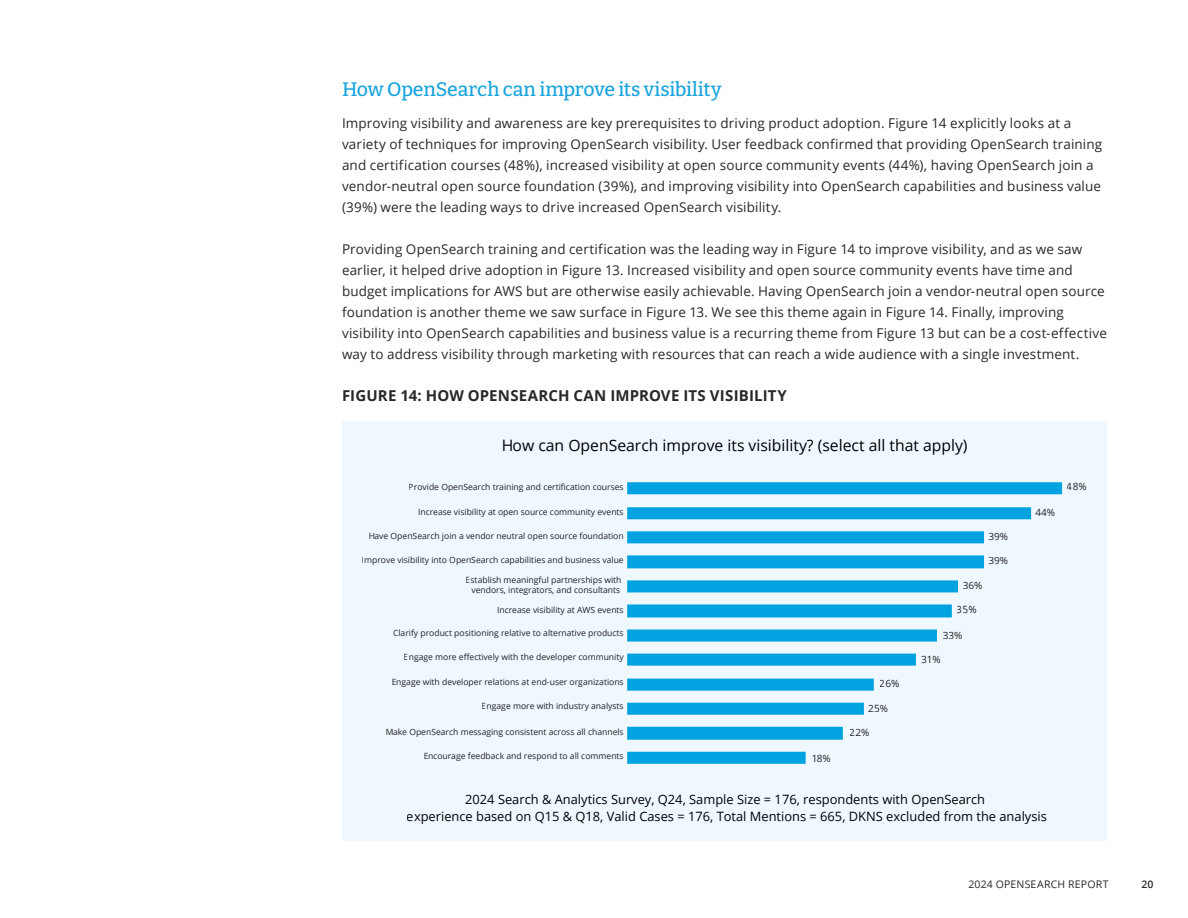
<style>
.page{position:relative;width:1188px;height:918px;background:#fff}
.page>*{position:absolute;margin:0;border:0;box-sizing:border-box;transform-origin:0 0}
.t1{font:500 19.5px "Bitter";letter-spacing:-.01em;color:#1ba4dd}
.t2{font:15.75px "Open Sans";color:#000}
.t3{font:700 15px "Open Sans";letter-spacing:.01em;color:#282828}
.t4{font:13.5px/21px "Open Sans";letter-spacing:.01em;color:#282828}
.t5{font:12.9px/17.1px "Open Sans";color:#000;text-align:center}
.t6{font:10.5px "Open Sans";letter-spacing:.02em;color:#282828}
.t7{font:600 10.5px "Open Sans";color:#282828}
.t8{font:10.05px "Open Sans";color:#222}
.t9{font:8.55px/10.1px "Open Sans";color:#222;text-align:center}
</style>
<div class="page">
<div style="left:342px;top:422px;width:765px;height:420px;background:#f0f8ff"></div>
<svg style="left:627px;top:482px;width:435px;height:282px"></svg>
<h3 class="t1" style="left:342px;top:77px;width:381px">How OpenSearch can improve its visibility</h3>
<p class="t4" style="left:342px;top:112px;width:762px">Improving visibility and awareness are key prerequisites to driving product adoption. Figure 14 explicitly looks at a variety of techniques for improving OpenSearch visibility. User feedback confirmed that providing OpenSearch training and certification courses (48%), increased visibility at open source community events (44%), having OpenSearch join a vendor-neutral open source foundation (39%), and improving visibility into OpenSearch capabilities and business value (39%) were the leading ways to drive increased OpenSearch visibility.</p>
<p class="t4" style="left:342px;top:238px;width:767px">Providing OpenSearch training and certification was the leading way in Figure 14 to improve visibility, and as we saw earlier, it helped drive adoption in Figure 13. Increased visibility and open source community events have time and budget implications for AWS but are otherwise easily achievable. Having OpenSearch join a vendor-neutral open source foundation is another theme we saw surface in Figure 13. We see this theme again in Figure 14. Finally, improving visibility into OpenSearch capabilities and business value is a recurring theme from Figure 13 but can be a cost-effective way to address visibility through marketing with resources that can reach a wide audience with a single investment.</p>
<p class="t3" style="left:342px;top:385px;width:446px">FIGURE 14: HOW OPENSEARCH CAN IMPROVE ITS VISIBILITY</p>
<p class="t2" style="left:501px;top:435px;width:468px">How can OpenSearch improve its visibility? (select all that apply)</p>
<p class="t9" style="left:409px;top:482px;width:216px">Provide OpenSearch training and certification courses</p>
<p class="t9" style="left:418px;top:506px;width:207px">Increase visibility at open source community events</p>
<p class="t9" style="left:368px;top:530px;width:257px">Have OpenSearch join a vendor neutral open source foundation</p>
<p class="t9" style="left:362px;top:555px;width:264px">Improve visibility into OpenSearch capabilities and business value</p>
<p class="t9" style="left:466px;top:575px;width:157px">Establish meaningful partnerships with vendors, integrators, and consultants</p>
<p class="t9" style="left:497px;top:605px;width:128px">Increase visibility at AWS events</p>
<p class="t9" style="left:393px;top:628px;width:232px">Clarify product positioning relative to alternative products</p>
<p class="t9" style="left:404px;top:652px;width:221px">Engage more effectively with the developer community</p>
<p class="t9" style="left:392px;top:676px;width:234px">Engage with developer relations at end-user organizations</p>
<p class="t9" style="left:482px;top:701px;width:143px">Engage more with industry analysts</p>
<p class="t9" style="left:385px;top:726px;width:240px">Make OpenSearch messaging consistent across all channels</p>
<p class="t9" style="left:423px;top:751px;width:202px">Encourage feedback and respond to all comments</p>
<p class="t8" style="left:811px;top:751px;width:21px">18%</p>
<p class="t8" style="left:880px;top:677px;width:21px">26%</p>
<p class="t8" style="left:868px;top:701px;width:21px">25%</p>
<p class="t8" style="left:850px;top:725px;width:21px">22%</p>
<p class="t8" style="left:988px;top:530px;width:21px">39%</p>
<p class="t8" style="left:988px;top:554px;width:21px">39%</p>
<p class="t8" style="left:963px;top:578px;width:21px">36%</p>
<p class="t8" style="left:957px;top:602px;width:21px">35%</p>
<p class="t8" style="left:943px;top:628px;width:21px">33%</p>
<p class="t8" style="left:921px;top:652px;width:21px">31%</p>
<p class="t8" style="left:1036px;top:505px;width:21px">44%</p>
<p class="t8" style="left:1067px;top:479px;width:21px">48%</p>
<p class="t5" style="left:407px;top:790px;width:642px">2024 Search &amp; Analytics Survey, Q24, Sample Size = 176, respondents with OpenSearch<br>experience based on Q15 &amp; Q18, Valid Cases = 176, Total Mentions = 665, DKNS excluded from the analysis</p>
<p class="t6" style="left:968px;top:877px;width:142px">2024 OPENSEARCH REPORT</p>
<p class="t7" style="left:1141px;top:877px;width:14px">20</p>
</div>
